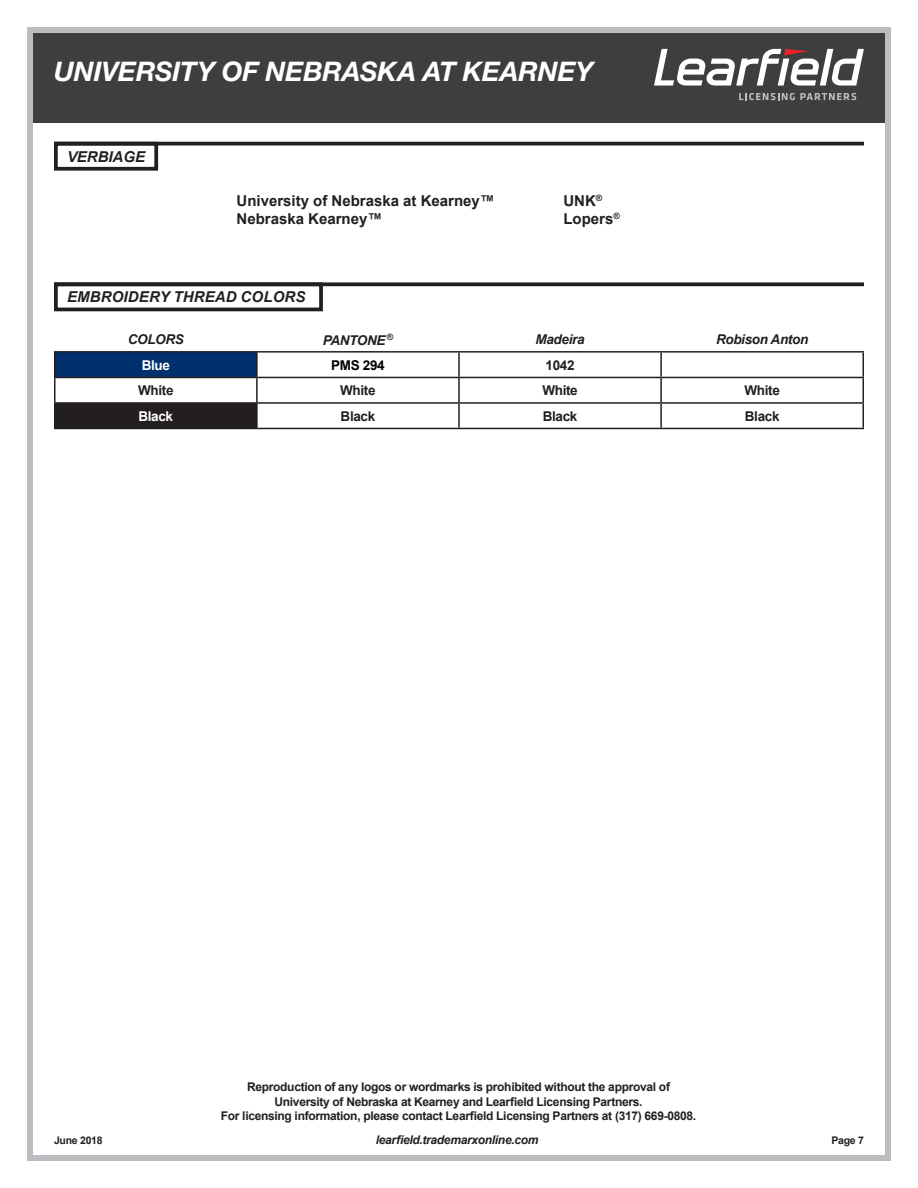
<style>
.page{position:relative;width:918px;height:1188px;background:#fff}
.page>*{position:absolute;margin:0;border:0;box-sizing:border-box;transform-origin:0 0}
.t1{font:italic 700 27px "Helvetica Neue LT Std";letter-spacing:-.005em;color:#fff}
.t2{font:700 15px/18px "Arial";color:#231f20}
.t3{font:italic 700 15px "Arial";letter-spacing:.01em;color:#231f20}
.t4{font:700 13.5px "Arial";letter-spacing:-.025em;color:#231f20}
.t5{font:italic 700 13.5px "Arial";letter-spacing:-.025em;color:#231f20}
.t6{font:700 13.5px "Arial";letter-spacing:-.025em;color:#fff}
.t7{font:700 13.5px "Arial";letter-spacing:-.025em;color:#000}
.t8{font:700 12px/14.4px "Arial";letter-spacing:-.025em;color:#231f20;text-align:center}
.t9{font:italic 700 12px "Arial";letter-spacing:-.025em;color:#231f20}
.t10{font:700 10.5px "Arial";letter-spacing:-.025em;color:#231f20}
</style>
<div class="page">
<div style="left:31px;top:31px;width:856px;height:92px;background:#3e3e3f"></div>
<div style="left:27px;top:27px;width:864px;height:1134px;border:6px solid #bcbdc0"></div>
<svg style="left:654px;top:49px;width:210px;height:37px"></svg>
<svg style="left:739px;top:93px;width:117px;height:7px"></svg>
<div style="left:54px;top:142px;width:104px;height:29px;border:4px solid #231f20"></div>
<div style="left:54px;top:282px;width:269px;height:29px;border:4px solid #231f20"></div>
<svg style="left:54px;top:282px;width:810px;height:4px;background:#363233"></svg>
<div style="left:55px;top:352px;width:202px;height:25px;background:#00306d"></div>
<div style="left:55px;top:403px;width:202px;height:25px;background:#231f20"></div>
<hr style="left:54px;top:351px;width:203px;height:2px;background:#231f20">
<hr style="left:257px;top:351px;width:202px;height:2px;background:#231f20">
<hr style="left:459px;top:351px;width:202px;height:2px;background:#231f20">
<hr style="left:661px;top:351px;width:203px;height:2px;background:#231f20">
<hr style="left:54px;top:353px;width:2px;height:24px;background:#231f20">
<hr style="left:256px;top:353px;width:2px;height:24px;background:#231f20">
<hr style="left:458px;top:353px;width:2px;height:24px;background:#231f20">
<hr style="left:660px;top:353px;width:2px;height:24px;background:#231f20">
<hr style="left:862px;top:353px;width:2px;height:24px;background:#231f20">
<hr style="left:54px;top:377px;width:203px;height:1px;background:#231f20">
<hr style="left:54px;top:378px;width:2px;height:24px;background:#231f20">
<hr style="left:257px;top:377px;width:202px;height:1px;background:#231f20">
<hr style="left:256px;top:378px;width:2px;height:24px;background:#231f20">
<hr style="left:459px;top:377px;width:202px;height:1px;background:#231f20">
<hr style="left:458px;top:378px;width:2px;height:24px;background:#231f20">
<hr style="left:661px;top:377px;width:203px;height:1px;background:#231f20">
<hr style="left:660px;top:378px;width:2px;height:24px;background:#231f20">
<hr style="left:862px;top:378px;width:2px;height:24px;background:#231f20">
<hr style="left:54px;top:402px;width:203px;height:2px;background:#231f20">
<hr style="left:54px;top:404px;width:2px;height:24px;background:#231f20">
<hr style="left:257px;top:402px;width:202px;height:2px;background:#231f20">
<hr style="left:256px;top:404px;width:2px;height:24px;background:#231f20">
<hr style="left:459px;top:402px;width:202px;height:2px;background:#231f20">
<hr style="left:458px;top:404px;width:2px;height:24px;background:#231f20">
<hr style="left:661px;top:402px;width:203px;height:2px;background:#231f20">
<hr style="left:660px;top:404px;width:2px;height:24px;background:#231f20">
<hr style="left:862px;top:404px;width:2px;height:24px;background:#231f20">
<hr style="left:54px;top:428px;width:203px;height:1px;background:#231f20">
<hr style="left:257px;top:428px;width:202px;height:1px;background:#231f20">
<hr style="left:459px;top:428px;width:202px;height:1px;background:#231f20">
<hr style="left:661px;top:428px;width:203px;height:1px;background:#231f20">
<svg style="left:54px;top:142px;width:810px;height:4px;background:#3c3839"></svg>
<h1 class="t1" style="left:54px;top:55px;width:541px">UNIVERSITY OF NEBRASKA AT KEARNEY</h1>
<p class="t3" style="left:67px;top:146px;width:80px">VERBIAGE</p>
<p class="t2" style="left:237px;top:192px;width:260px">University of Nebraska at Kearney™</p>
<p class="t2" style="left:237px;top:210px;width:147px">Nebraska Kearney™</p>
<p class="t3" style="left:67px;top:287px;width:240px">EMBROIDERY THREAD COLORS</p>
<p class="t2" style="left:563px;top:192px;width:58px">UNK<sup>®<br></sup>Lopers<sup>®</sup></p>
<p class="t5" style="left:128px;top:330px;width:58px">COLORS</p>
<p class="t5" style="left:323px;top:331px;width:72px">PANTONE<sup>®</sup></p>
<p class="t5" style="left:536px;top:330px;width:50px">Madeira</p>
<p class="t5" style="left:716px;top:330px;width:94px">Robison Anton</p>
<p class="t6" style="left:142px;top:355px;width:30px">Blue</p>
<p class="t7" style="left:331px;top:355px;width:55px">PMS 294</p>
<p class="t4" style="left:546px;top:355px;width:31px">1042</p>
<p class="t4" style="left:138px;top:381px;width:37px">White</p>
<p class="t4" style="left:340px;top:381px;width:37px">White</p>
<p class="t4" style="left:542px;top:381px;width:37px">White</p>
<p class="t4" style="left:744px;top:381px;width:37px">White</p>
<p class="t6" style="left:138px;top:406px;width:36px">Black</p>
<p class="t4" style="left:341px;top:406px;width:36px">Black</p>
<p class="t4" style="left:543px;top:406px;width:36px">Black</p>
<p class="t4" style="left:745px;top:406px;width:36px">Black</p>
<p class="t10" style="left:54px;top:1133px;width:50px">June 2018</p>
<p class="t8" style="left:221px;top:1080px;width:477px">Reproduction of any logos or wordmarks is prohibited without the approval of<br>University of Nebraska at Kearney and Learfield Licensing Partners.<br>For licensing information, please contact Learfield Licensing Partners at (317) 669-0808.</p>
<p class="t9" style="left:376px;top:1132px;width:164px">learfield.trademarxonline.com</p>
<p class="t10" style="left:831px;top:1133px;width:34px">Page 7</p>
</div>
